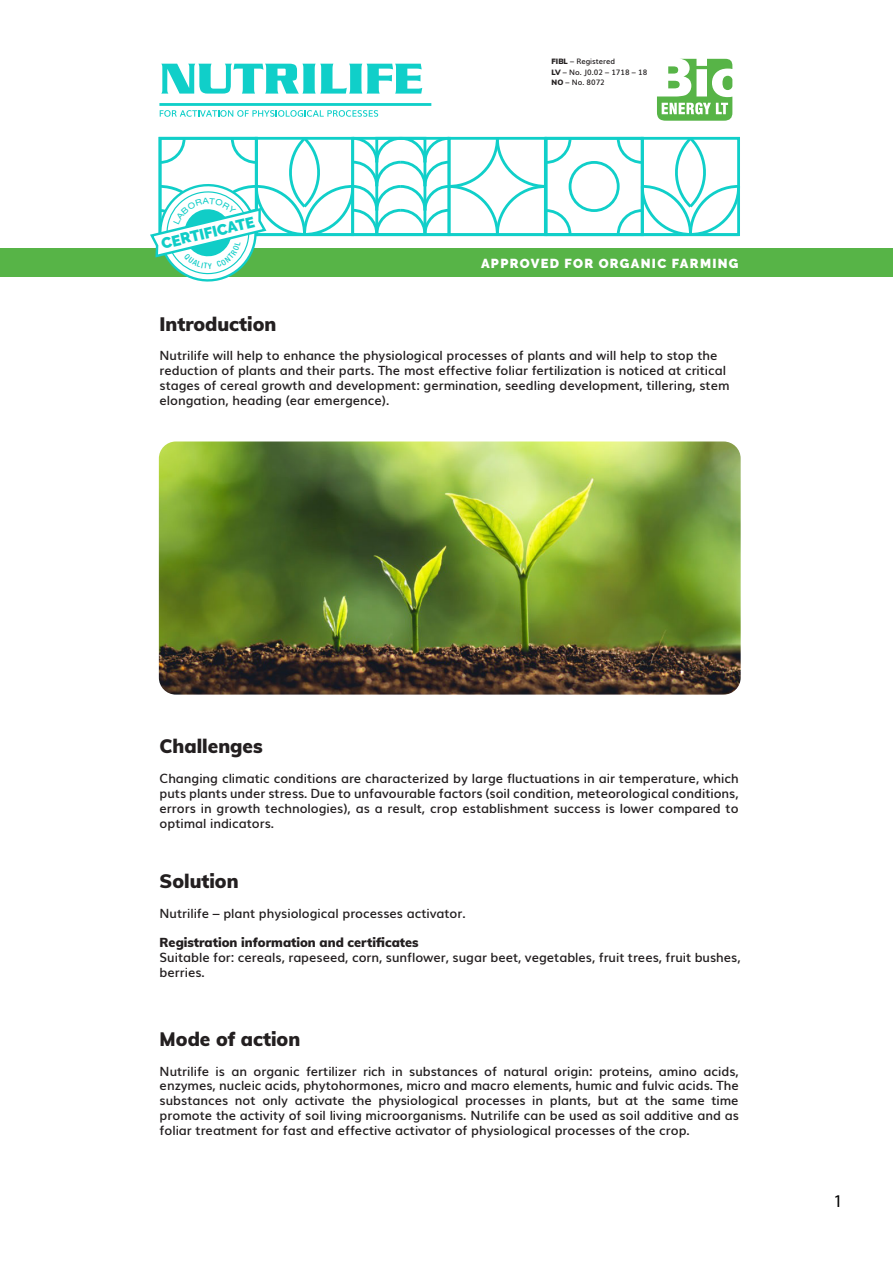
<style>
.page{position:relative;width:893px;height:1263px;background:#fff}
.page>*{position:absolute;margin:0;border:0;box-sizing:border-box;transform-origin:0 0}
.t1{font:900 19.05px "Muli";color:#231f20}
.t2{font:18px "Myriad Pro";color:#000}
.t3{font:900 15.15px "Raleway";color:#10cdc7}
.t4{font:900 13.05px "Raleway";letter-spacing:.1em;color:#fff}
.t5{font:600 12.75px/14.9px "Muli";color:#231f20}
.t6{font:900 12.75px "Muli";color:#231f20}
.t7{font:600 7.5px/10.5px "Muli";color:#231f20}
.s1{font-weight:900}
</style>
<div class="page">
<img style="left:159px;top:441px;width:582px;height:254px">
<div style="left:0;top:248px;width:892px;height:28px;background:#57b447"></div>
<svg style="left:657px;top:59px;width:75px;height:62px"></svg>
<div style="left:545px;top:137px;width:99px;height:99px;border:3px solid #10cfc9"></div>
<div style="left:569px;top:161px;width:51px;height:51px;border:3px solid #10cfc9;border-radius:50%"></div>
<svg style="left:615px;top:136px;width:125px;height:101px"></svg>
<hr style="left:159px;top:103px;width:272px;height:3px;background:#10cfc9">
<svg style="left:160px;top:110px;width:218px;height:7px"></svg>
<svg style="left:161px;top:64px;width:261px;height:30px"></svg>
<svg style="left:148px;top:136px;width:425px;height:146px"></svg>
<p class="t3" style="left:159px;top:236px;width:97px;rotate:-14deg">CERTIFICATE</p>
<p class="t7" style="left:552px;top:56px;width:97px"><span class="s1">FIBL</span> – Registered<br><span class="s1">LV</span> – No. J0.02 – 1718 – 18<br><span class="s1">NO</span> – No. 8072</p>
<p class="t4" style="left:481px;top:255px;width:259px">APPROVED FOR ORGANIC FARMING</p>
<h1 class="t1" style="left:160px;top:310px;width:118px">Introduction</h1>
<p class="t5" style="left:160px;top:347px;width:571px">Nutrilife will help to enhance the physiological processes of plants and will help to stop the reduction of plants and their parts. The most effective foliar fertilization is noticed at critical stages of cereal growth and development: germination, seedling development, tillering, stem elongation, heading (ear emergence).</p>
<h1 class="t1" style="left:160px;top:732px;width:105px">Challenges</h1>
<p class="t5" style="left:160px;top:770px;width:581px;text-align:justify">Changing climatic conditions are characterized by large fluctuations in air temperature, which puts plants under stress. Due to unfavourable factors (soil condition, meteorological conditions, errors in growth technologies), as a result, crop establishment success is lower compared to optimal indicators.</p>
<h1 class="t1" style="left:160px;top:867px;width:81px">Solution</h1>
<p class="t5" style="left:160px;top:905px;width:308px">Nutrilife – plant physiological processes activator.</p>
<p class="t6" style="left:160px;top:933px;width:261px">Registration information and certificates</p>
<p class="t5" style="left:160px;top:949px;width:583px">Suitable for: cereals, rapeseed, corn, sunflower, sugar beet, vegetables, fruit trees, fruit bushes, berries.</p>
<h1 class="t1" style="left:160px;top:1025px;width:142px">Mode of action</h1>
<p class="t5" style="left:160px;top:1063px;width:581px;text-align:justify">Nutrilife is an organic fertilizer rich in substances of natural origin: proteins, amino acids, enzymes, nucleic acids, phytohormones, micro and macro elements, humic and fulvic acids. The substances not only activate the physiological processes in plants, but at the same time promote the activity of soil living microorganisms. Nutrilife can be used as soil additive and as foliar treatment for fast and effective activator of physiological processes of the crop.</p>
<h2 class="t2" style="left:833px;top:1190px;width:11px">1</h2>
</div>
